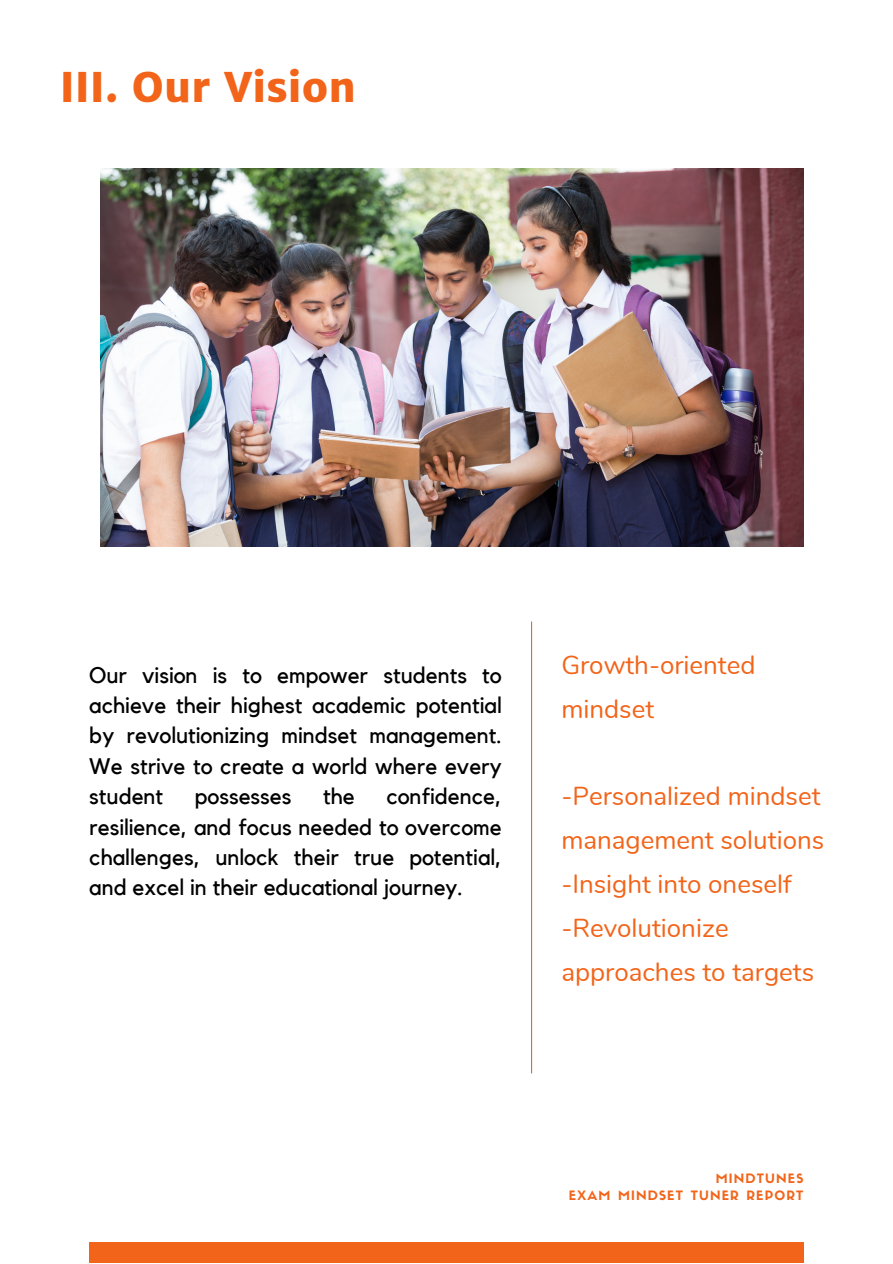
<style>
.page{position:relative;width:893px;height:1264px;background:#fff}
.page>*{position:absolute;margin:0;border:0;box-sizing:border-box;transform-origin:0 0}
.t1{font:800 40.95px "Merriweather Sans";color:#f26419}
.t2{font:25.95px/43.8px "Nunito";color:#f26419}
.t3{font:22.5px/30.3px "Kollektif";color:#000;text-align:justify}
.t4{font:12.75px "Sifonn Basic";letter-spacing:.09em;color:#f26419}
</style>
<div class="page">
<hr style="left:531px;top:622px;width:1px;height:451px;background:#f26419">
<div style="left:89px;top:1242px;width:714px;height:20px;background:#f26419"></div>
<img style="left:100px;top:168px;width:703px;height:378px">
<p class="t1" style="left:60px;top:62px;width:298px">III. Our Vision</p>
<p class="t3" style="left:89px;top:660px;width:414px">Our vision is to empower students to achieve their highest academic potential by revolutionizing mindset management.<br>We strive to create a world where every student</p>
<p class="t3" style="left:89px;top:782px;width:414px;text-indent:297px">confidence, resilience, and focus needed to overcome challenges, unlock their true potential, and excel in their educational journey.</p>
<p class="t3" style="left:195px;top:782px;width:98px">possesses</p>
<p class="t3" style="left:323px;top:782px;width:33px">the</p>
<p class="t2" style="left:561px;top:643px;width:196px">Growth-oriented mindset</p>
<p class="t2" style="left:561px;top:775px;width:264px">-Personalized mindset management solutions</p>
<p class="t2" style="left:561px;top:862px;width:232px">-Insight into oneself</p>
<p class="t2" style="left:561px;top:906px;width:254px">-Revolutionize approaches to targets</p>
<p class="t4" style="left:715px;top:1173px;width:89px">MINDTUNES</p>
<p class="t4" style="left:569px;top:1190px;width:236px">EXAM MINDSET TUNER REPORT</p>
</div>
